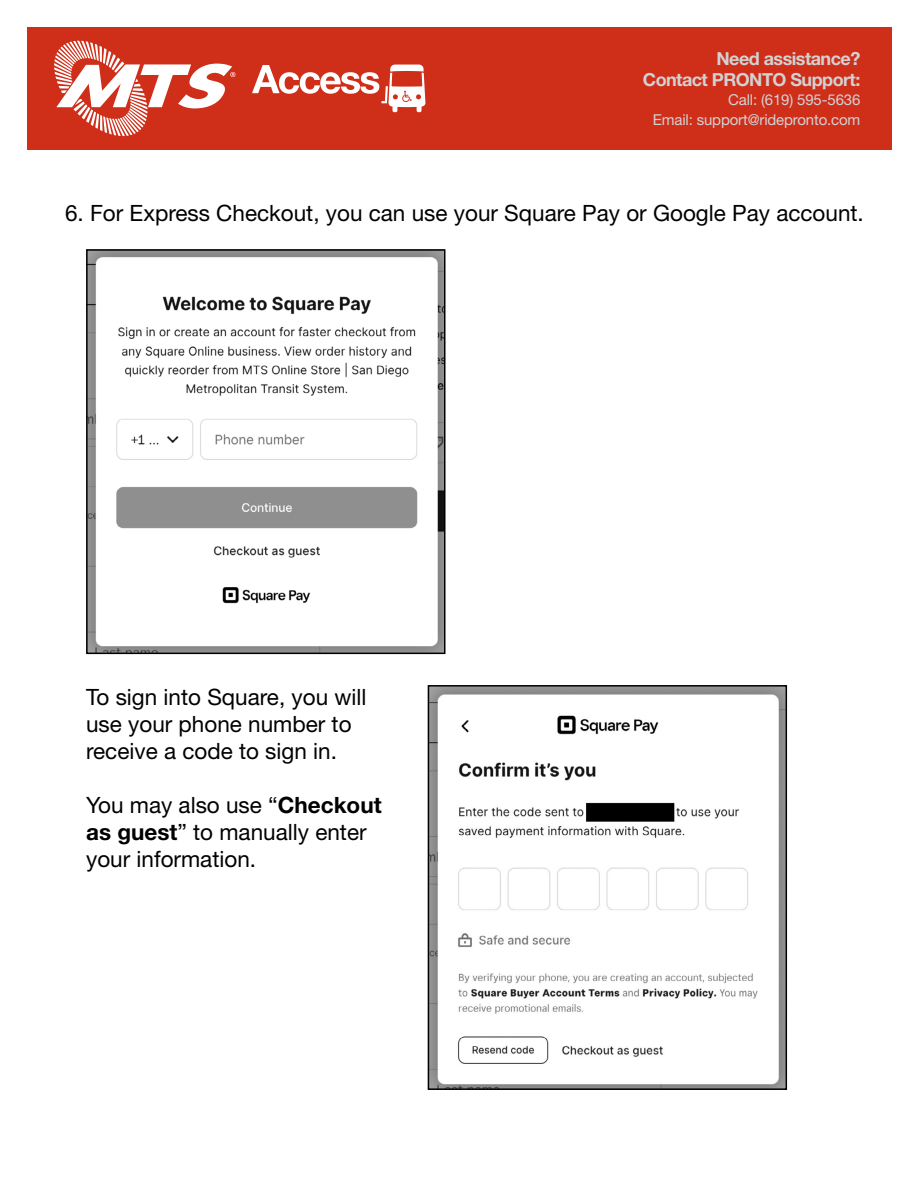
<style>
.page{position:relative;width:918px;height:1188px;background:#fff}
.page>*{position:absolute;margin:0;border:0;box-sizing:border-box;transform-origin:0 0}
.t1{font:22.5px/27px "Helvetica Neue LT Std";color:#000}
.t2{font:700 18px/21px "Helvetica Neue LT Std";letter-spacing:-.03em;color:#d2d2d3;text-align:right}
.t3{font:15px/19.5px "Helvetica Neue LT Std";letter-spacing:-.01em;color:#d2d2d3;text-align:right}
.s1{font-weight:700}
</style>
<div class="page">
<img style="left:89px;top:252px;width:354px;height:399px">
<div style="left:86px;top:249px;width:360px;height:405px;border:2px solid #000"></div>
<img style="left:431px;top:688px;width:353px;height:399px">
<div style="left:428px;top:685px;width:359px;height:405px;border:2px solid #000"></div>
<div style="left:27px;top:27px;width:864px;height:123px;background:#cf2e19"></div>
<svg style="left:54px;top:41px;width:181px;height:95px"></svg>
<svg style="left:252px;top:65px;width:174px;height:47px"></svg>
<p class="t2" style="left:643px;top:48px;width:219px">Need assistance?<br>Contact PRONTO Support:</p>
<p class="t3" style="left:653px;top:90px;width:209px">Call: (619) 595-5636<br>Email: support@ridepronto.com</p>
<p class="t1" style="left:65px;top:199px;width:800px">6. For Express Checkout, you can use your Square Pay or Google Pay account.</p>
<p class="t1" style="left:86px;top:683px;width:282px">To sign into Square, you will use your phone number to receive a code to sign in.</p>
<p class="t1" style="left:86px;top:791px;width:297px">You may also use “<span class="s1">Checkout as guest</span>” to manually enter your information.</p>
</div>
